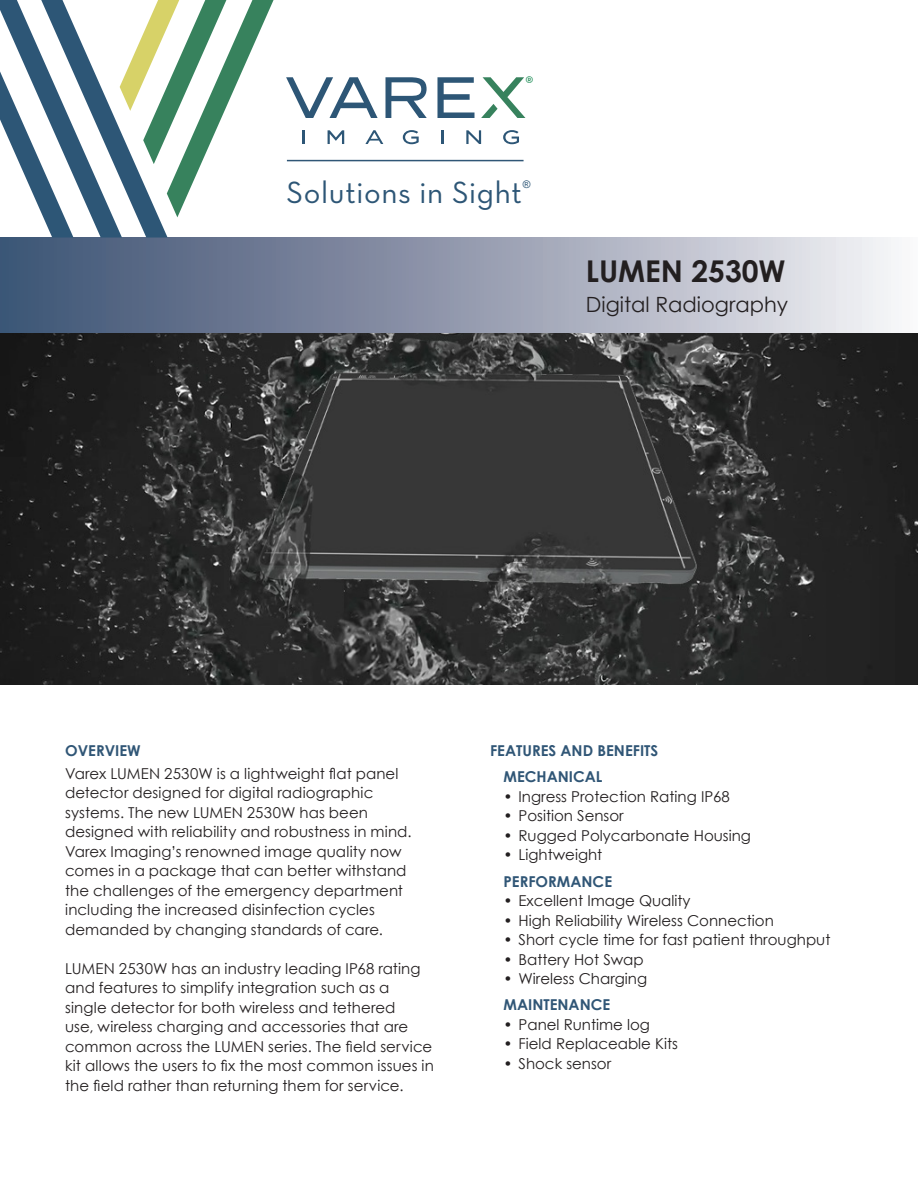
<style>
.page{position:relative;width:918px;height:1188px;background:#fff}
.page>*{position:absolute;margin:0;border:0;box-sizing:border-box;transform-origin:0 0}
.t1{font:31.35px "Neutraface Text Book Alt";letter-spacing:.02em;color:#2d5676}
.t2{font:700 30px "Century Gothic";color:#231f20}
.t3{font:21px "Century Gothic";color:#231f20}
.t4{font:15.45px "Neutraface Text Book Alt";color:#0a8348}
.Neutraface_11_Body_T{font:15px/19.5px "Century Gothic";color:#231f20}
.Neutraface_12_Caps_2{font:700 15px "Century Gothic";color:#305676}
.t5{font:10.5px "Arial";color:#2d5676}
</style>
<div class="page">
<div style="left:0;top:238px;width:918px;height:96px;background:linear-gradient(to right,#384c6f,#f4f1f4)"></div>
<svg style="left:286px;top:77px;width:188px;height:41px"></svg>
<hr style="left:302px;top:130px;width:3px;height:14px;background:#2d5676">
<svg style="left:328px;top:130px;width:16px;height:14px"></svg>
<svg style="left:365px;top:130px;width:18px;height:14px"></svg>
<svg style="left:403px;top:130px;width:16px;height:14px"></svg>
<svg style="left:441px;top:130px;width:2px;height:14px"></svg>
<svg style="left:466px;top:130px;width:15px;height:14px"></svg>
<svg style="left:503px;top:130px;width:16px;height:14px"></svg>
<svg style="left:481px;top:77px;width:44px;height:41px"></svg>
<svg style="left:0;top:0;width:280px;height:238px"></svg>
<hr style="left:287px;top:160px;width:237px;height:1px;background:#305676">
<img style="left:0;top:334px;width:918px;height:351px">
<p class="t4" style="left:525px;top:72px;width:9px">®</p>
<p class="t1" style="left:287px;top:172px;width:237px">Solutions in Sight</p>
<p class="t5" style="left:523px;top:177px;width:9px">®</p>
<p class="t2" style="left:586px;top:248px;width:201px">LUMEN 2530W</p>
<p class="t3" style="left:586px;top:290px;width:204px">Digital Radiography</p>
<p class="Neutraface_12_Caps_2" style="left:65px;top:739px;width:77px">OVERVIEW</p>
<p class="Neutraface_11_Body_T" style="left:65px;top:763px;width:348px">Varex LUMEN 2530W is a lightweight flat panel detector designed for digital radiographic systems. The new LUMEN 2530W has been designed with reliability and robustness in mind.<br>Varex Imaging’s renowned image quality now comes in a package that can better withstand the challenges of the emergency department including the increased disinfection cycles demanded by changing standards of care.</p>
<p class="Neutraface_11_Body_T" style="left:65px;top:958px;width:370px">LUMEN 2530W has an industry leading IP68 rating and features to simplify integration such as a single detector for both wireless and tethered<br>use, wireless charging and accessories that are common across the LUMEN series. The field service kit allows the users to fix the most common issues in the field rather than returning them for service.</p>
<p class="Neutraface_12_Caps_2" style="left:490px;top:739px;width:170px">FEATURES AND BENEFITS</p>
<p class="Neutraface_12_Caps_2" style="left:504px;top:765px;width:100px">MECHANICAL</p>
<p class="Neutraface_11_Body_T" style="left:504px;top:786px;width:228px">• Ingress Protection Rating IP68</p>
<p class="Neutraface_11_Body_T" style="left:504px;top:806px;width:122px">• Position Sensor</p>
<p class="Neutraface_11_Body_T" style="left:504px;top:825px;width:249px">• Rugged Polycarbonate Housing</p>
<p class="Neutraface_11_Body_T" style="left:504px;top:845px;width:100px">• Lightweight</p>
<p class="Neutraface_12_Caps_2" style="left:504px;top:870px;width:110px">PERFORMANCE</p>
<p class="Neutraface_11_Body_T" style="left:504px;top:891px;width:189px">• Excellent Image Quality</p>
<p class="Neutraface_11_Body_T" style="left:504px;top:910px;width:272px">• High Reliability Wireless Connection</p>
<p class="Neutraface_11_Body_T" style="left:504px;top:930px;width:328px">• Short cycle time for fast patient throughput</p>
<p class="Neutraface_11_Body_T" style="left:504px;top:949px;width:142px">• Battery Hot Swap</p>
<p class="Neutraface_11_Body_T" style="left:504px;top:969px;width:145px">• Wireless Charging</p>
<p class="Neutraface_12_Caps_2" style="left:504px;top:993px;width:108px">MAINTENANCE</p>
<p class="Neutraface_11_Body_T" style="left:504px;top:1014px;width:148px">• Panel Runtime log</p>
<p class="Neutraface_11_Body_T" style="left:504px;top:1034px;width:176px">• Field Replaceable Kits</p>
<p class="Neutraface_11_Body_T" style="left:504px;top:1053px;width:109px">• Shock sensor</p>
</div>
